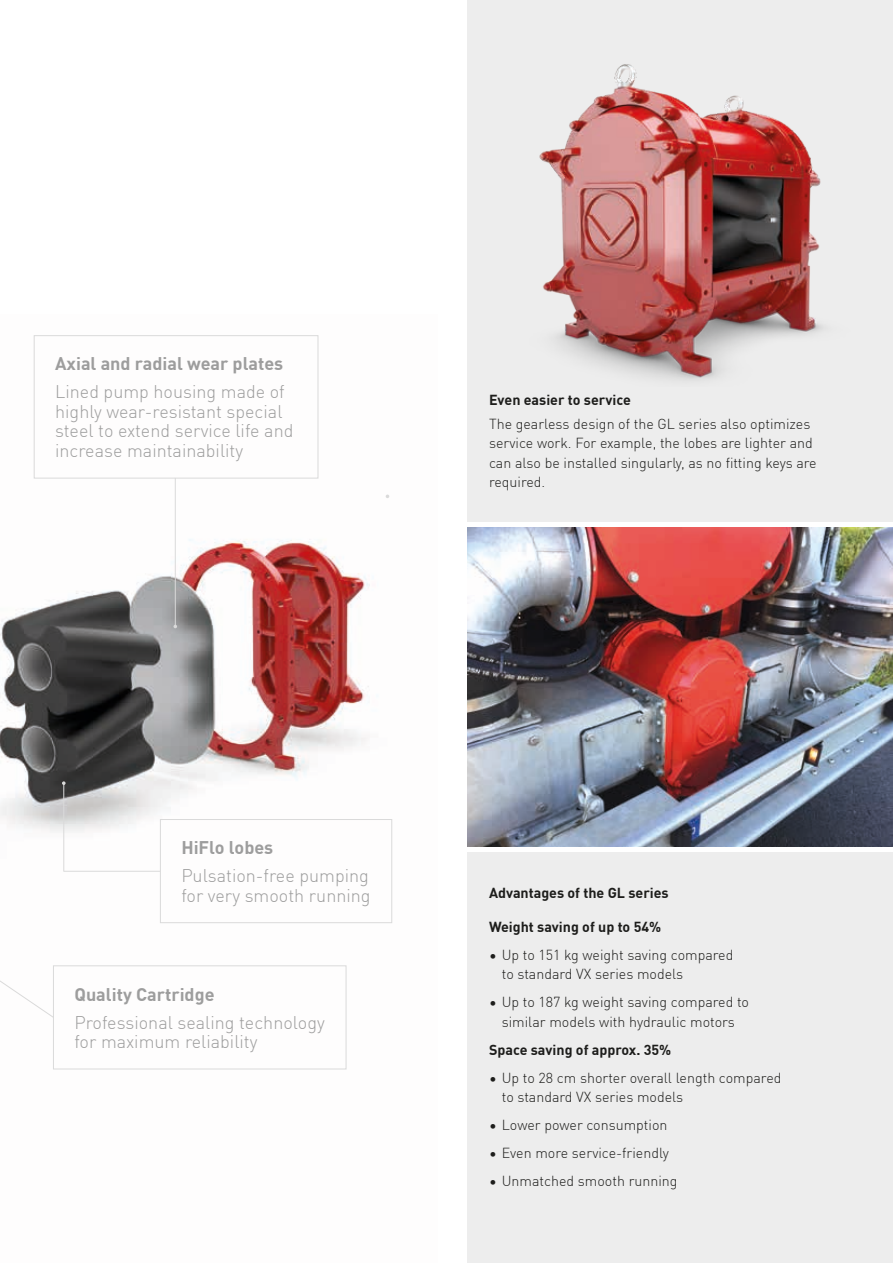
<style>
.page{position:relative;width:893px;height:1263px;background:#fff}
.page>*{position:absolute;margin:0;border:0;box-sizing:border-box;transform-origin:0 0}
.t1{font:300 18px/19.5px "DIN Pro";color:#9d9d9d}
.t2{font:700 18px "DIN Pro";color:#9d9d9d}
.t3{font:300 14.25px/19.5px "DIN Pro";color:#1d1d1b}
.t4{font:700 14.25px "DIN Pro";color:#1d1d1b}
</style>
<div class="page">
<img style="left:468px;top:528px;width:425px;height:318px">
<img style="left:0;top:335px;width:393px;height:735px">
<div style="left:468px;top:0;width:425px;height:521px;background:#ededed"></div>
<img style="left:539px;top:64px;width:285px;height:317px">
<div style="left:468px;top:853px;width:425px;height:410px;background:#ededed"></div>
<div style="left:34px;top:335px;width:284px;height:143px;border:1px solid #dadada"></div>
<div style="left:53px;top:965px;width:293px;height:104px;border:1px solid #dadada"></div>
<div style="left:160px;top:819px;width:232px;height:104px;border:1px solid #dadada"></div>
<hr style="left:175px;top:478px;width:1px;height:149px;background:#dadada">
<hr style="left:63px;top:783px;width:1px;height:88px;background:#dadada">
<svg style="left:0;top:940px;width:54px;height:78px"></svg>
<hr style="left:64px;top:871px;width:96px;height:1px;background:#dadada">
<svg style="left:62px;top:781px;width:4px;height:4px"></svg>
<p class="t2" style="left:55px;top:350px;width:230px">Axial and radial wear plates</p>
<p class="t1" style="left:55px;top:381px;width:240px">Lined pump housing made of highly wear-resistant special steel to extend service life and increase maintainability</p>
<p class="t4" style="left:489px;top:389px;width:143px">Even easier to service</p>
<p class="t3" style="left:489px;top:413px;width:329px">The gearless design of the GL series also optimizes service work. For example, the lobes are lighter and can also be installed singularly, as no fitting keys are required.</p>
<p class="t2" style="left:181px;top:834px;width:93px">HiFlo lobes</p>
<p class="t1" style="left:181px;top:865px;width:191px">Pulsation-free pumping for very smooth running</p>
<p class="t2" style="left:74px;top:980px;width:142px">Quality Cartridge</p>
<p class="t1" style="left:74px;top:1011px;width:252px">Professional sealing technology for maximum reliability</p>
<p class="t4" style="left:489px;top:881px;width:181px">Advantages of the GL series</p>
<p class="t4" style="left:489px;top:915px;width:174px">Weight saving of up to 54%</p>
<p class="t3" style="left:502px;top:944px;width:233px;text-indent:-13px">• Up to 151 kg weight saving compared to standard VX series models</p>
<p class="t3" style="left:489px;top:991px;width:262px;text-align:center">• Up to 187 kg weight saving compared to similar models with hydraulic motors</p>
<p class="t4" style="left:489px;top:1038px;width:184px">Space saving of approx. 35%</p>
<p class="t3" style="left:502px;top:1067px;width:281px;text-indent:-13px">• Up to 28 cm shorter overall length compared to standard VX series models</p>
<p class="t3" style="left:489px;top:1114px;width:180px">• Lower power consumption</p>
<p class="t3" style="left:489px;top:1142px;width:181px">• Even more service-friendly</p>
<p class="t3" style="left:489px;top:1170px;width:190px">• Unmatched smooth running</p>
</div>
